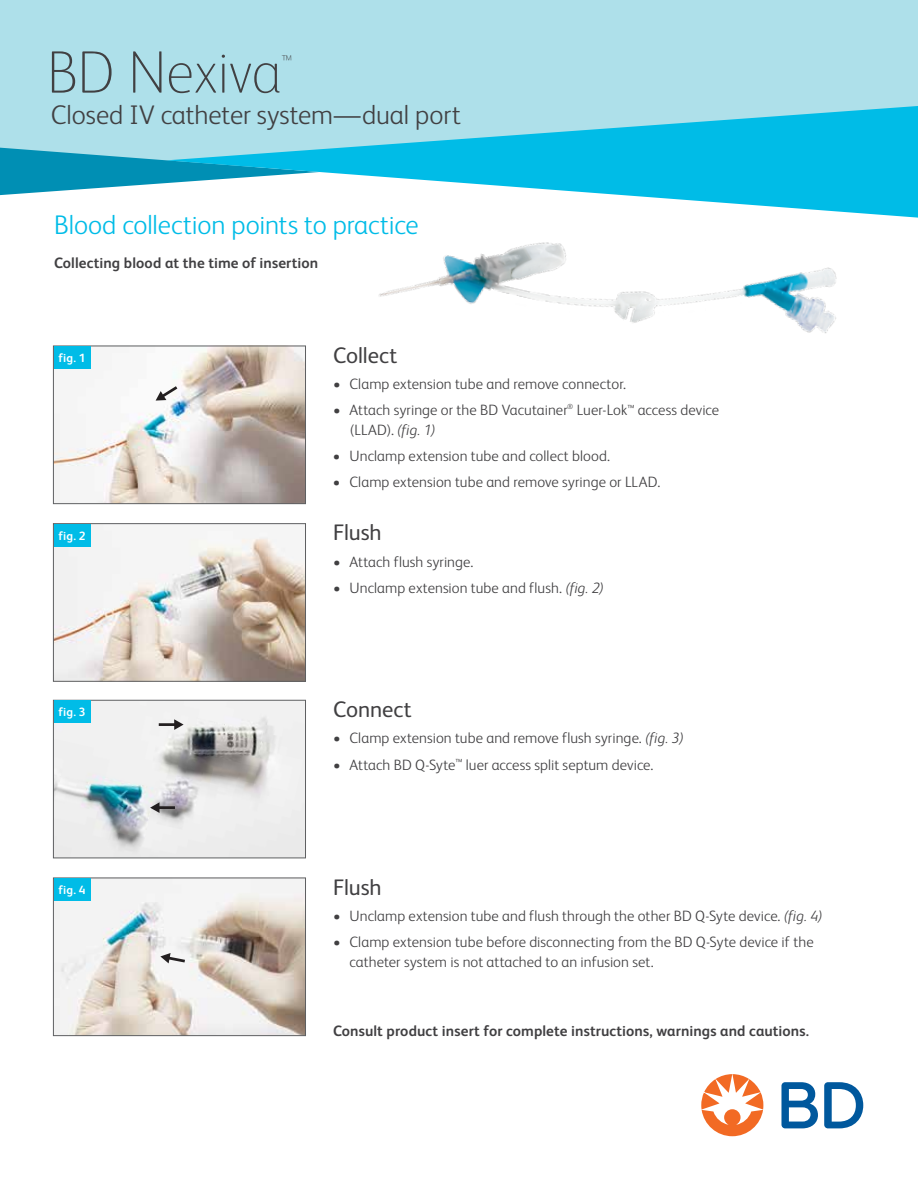
<style>
.page{position:relative;width:918px;height:1188px;background:#fff}
.page>*{position:absolute;margin:0;border:0;box-sizing:border-box;transform-origin:0 0}
.t1{font:100 60px "FS Albert Pro";letter-spacing:-.02em;color:#414042}
.t2{font:300 27px "FS Albert Pro";letter-spacing:-.005em;color:#00bce7}
.t3{font:300 27px "FS Albert Pro";letter-spacing:-.005em;color:#414042}
.t4{font:22.5px "FS Albert Pro";letter-spacing:-.005em;color:#414042}
.t5{font:100 15.75px "FS Albert Pro";color:#414042}
.t6{font:300 15px/19.5px "FS Albert Pro";letter-spacing:.005em;color:#414042}
.t7{font:700 15px "FS Albert Pro";letter-spacing:.005em;color:#414042}
.t8{font:700 12px "FS Albert Pro";letter-spacing:.02em;color:#fff}
.s1{font-style:italic}
</style>
<div class="page">
<div style="left:0;top:0;width:918px;height:167px;background:#aee0ea"></div>
<svg style="left:781px;top:1082px;width:82px;height:46px"></svg>
<svg style="left:701px;top:1074px;width:62px;height:62px"></svg>
<svg style="left:0;top:147px;width:166px;height:49px"></svg>
<svg style="left:166px;top:106px;width:752px;height:112px;fill:#00bce7"></svg>
<img style="left:377px;top:216px;width:470px;height:117px">
<img style="left:55px;top:525px;width:249px;height:155px">
<div style="left:53px;top:523px;width:253px;height:159px;border:1px solid #5f6062"></div>
<img style="left:55px;top:347px;width:249px;height:155px">
<div style="left:53px;top:345px;width:253px;height:159px;border:1px solid #5f6062"></div>
<svg style="left:156px;top:386px;width:21px;height:15px"></svg>
<img style="left:55px;top:702px;width:249px;height:154px">
<div style="left:53px;top:700px;width:253px;height:158px;border:1px solid #5f6062"></div>
<svg style="left:150px;top:802px;width:25px;height:11px"></svg>
<svg style="left:159px;top:719px;width:25px;height:11px"></svg>
<img style="left:55px;top:879px;width:249px;height:155px">
<div style="left:53px;top:877px;width:253px;height:159px;border:1px solid #5f6062"></div>
<svg style="left:160px;top:953px;width:25px;height:10px"></svg>
<div style="left:54px;top:346px;width:36px;height:23px;background:#00bce7"></div>
<div style="left:54px;top:524px;width:36px;height:22px;background:#00bce7"></div>
<div style="left:54px;top:701px;width:36px;height:22px;background:#00bce7"></div>
<div style="left:54px;top:878px;width:36px;height:23px;background:#00bce7"></div>
<h1 class="t1" style="left:47px;top:33px;width:236px">BD Nexiva</h1>
<p class="t5" style="left:282px;top:50px;width:11px">™</p>
<h2 class="t3" style="left:51px;top:96px;width:411px">Closed IV catheter system—dual port</h2>
<h2 class="t2" style="left:54px;top:206px;width:366px">Blood collection points to practice</h2>
<p class="t7" style="left:54px;top:252px;width:266px">Collecting blood at the time of insertion</p>
<p class="t8" style="left:59px;top:350px;width:29px">fig. 1</p>
<p class="t8" style="left:59px;top:527px;width:29px">fig. 2</p>
<p class="t8" style="left:59px;top:704px;width:29px">fig. 3</p>
<p class="t8" style="left:59px;top:882px;width:29px">fig. 4</p>
<h3 class="t4" style="left:333px;top:339px;width:66px">Collect</h3>
<p class="t6" style="left:333px;top:373px;width:295px">• Clamp extension tube and remove connector.</p>
<p class="t6" style="left:350px;top:399px;width:371px;text-indent:-17px">• Attach syringe or the BD Vacutainer<sup>®</sup> Luer-Lok<sup>™</sup> access device (LLAD). <span class="s1">(fig. 1)</span></p>
<p class="t6" style="left:333px;top:445px;width:279px">• Unclamp extension tube and collect blood.</p>
<p class="t6" style="left:333px;top:471px;width:329px">• Clamp extension tube and remove syringe or LLAD.</p>
<h3 class="t4" style="left:333px;top:517px;width:50px">Flush</h3>
<p class="t6" style="left:333px;top:551px;width:142px">• Attach flush syringe.</p>
<p class="t6" style="left:333px;top:577px;width:273px">• Unclamp extension tube and flush. <span class="s1">(fig. 2)</span></p>
<h3 class="t4" style="left:333px;top:693px;width:80px">Connect</h3>
<p class="t6" style="left:333px;top:728px;width:353px">• Clamp extension tube and remove flush syringe. <span class="s1">(fig. 3)</span></p>
<p class="t6" style="left:333px;top:754px;width:322px">• Attach BD Q-Syte<sup>™</sup> luer access split septum device.</p>
<h3 class="t4" style="left:333px;top:871px;width:50px">Flush</h3>
<p class="t6" style="left:333px;top:905px;width:491px">• Unclamp extension tube and flush through the other BD Q-Syte device. <span class="s1">(fig. 4)</span></p>
<p class="t6" style="left:350px;top:931px;width:466px;text-indent:-16px">• Clamp extension tube before disconnecting from the BD Q-Syte device if the catheter system is not attached to an infusion set.</p>
<p class="t7" style="left:333px;top:1020px;width:478px">Consult product insert for complete instructions, warnings and cautions.</p>
</div>
